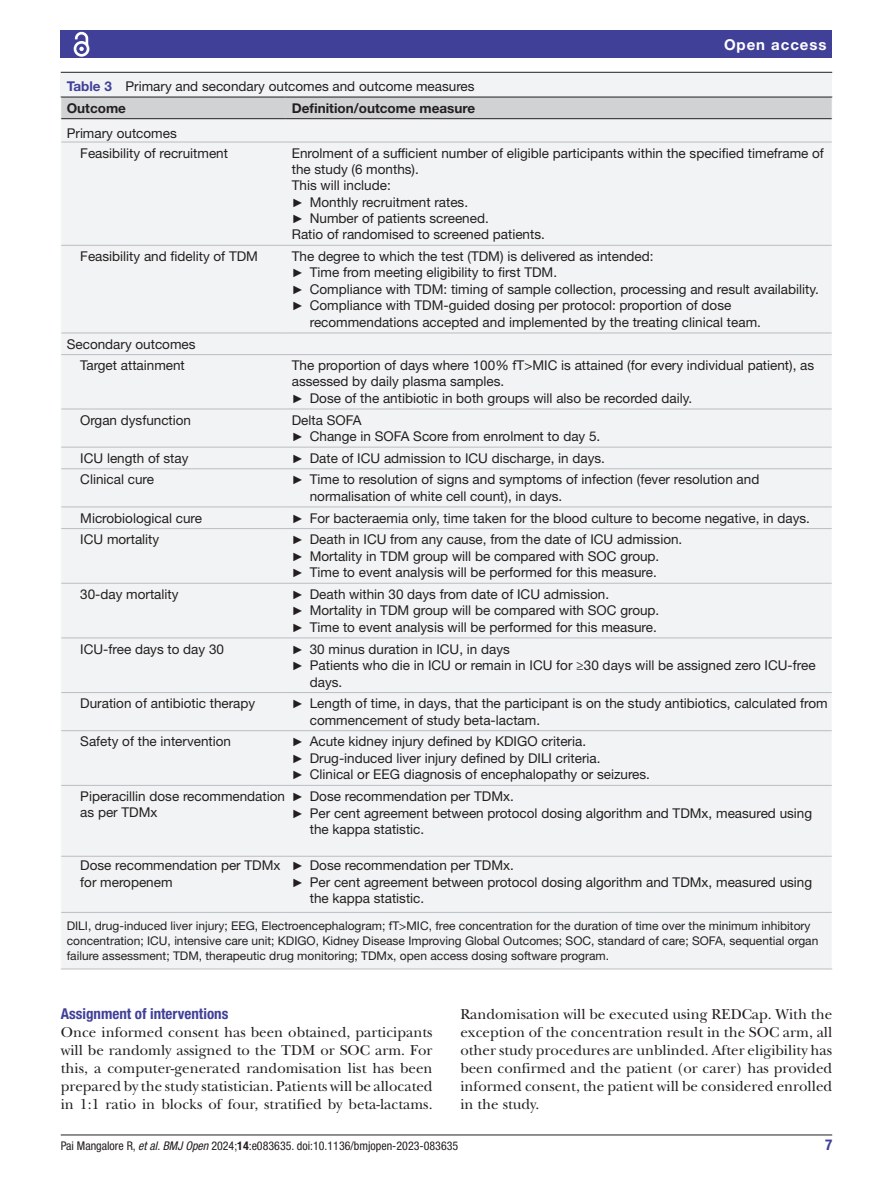
<style>
.page{position:relative;width:893px;height:1191px;background:#fff}
.page>*{position:absolute;margin:0;border:0;box-sizing:border-box;transform-origin:0 0}
.t1{font:15px/18.1px "New Baskerville";color:#231f20;text-align:justify}
.t2{font:700 condensed 15px "Helvetica Neue LT Std";color:#414099}
.t3{font:700 15px "Helvetica Neue LT Std";letter-spacing:.065em;color:#fff}
.t4{font:13.5px/16.5px "Helvetica Neue LT Std";color:#231f20}
.t5{font:700 13.5px "Helvetica Neue LT Std";color:#231f20}
.t6{font:12px/15px "Helvetica Neue LT Std";color:#231f20}
.t7{font:condensed 12px "Helvetica Neue LT Std";color:#231f20}
.s1{font-weight:700;color:#414099}
.s2{font-weight:700}
.s3{font-family:"Arial";font-size:12px}
.s4{font-style:italic}
</style>
<div class="page">
<hr style="left:61px;top:1134px;width:771px;height:1px;background:#231f20">
<div style="left:61px;top:31px;width:771px;height:27px;background:#414099"></div>
<svg style="left:73px;top:31px;width:17px;height:26px"></svg>
<div style="left:61px;top:73px;width:771px;height:896px;background:#f2f3f4"></div>
<hr style="left:61px;top:72px;width:771px;height:1px;background:#231f20">
<hr style="left:61px;top:142px;width:225px;height:1px;background:#bcbdc0">
<hr style="left:286px;top:142px;width:546px;height:1px;background:#bcbdc0">
<hr style="left:61px;top:245px;width:225px;height:1px;background:#bcbdc0">
<hr style="left:286px;top:245px;width:546px;height:1px;background:#bcbdc0">
<hr style="left:61px;top:333px;width:225px;height:1px;background:#bcbdc0">
<hr style="left:286px;top:333px;width:546px;height:1px;background:#bcbdc0">
<hr style="left:61px;top:354px;width:225px;height:1px;background:#bcbdc0">
<hr style="left:286px;top:354px;width:546px;height:1px;background:#bcbdc0">
<hr style="left:61px;top:409px;width:225px;height:1px;background:#bcbdc0">
<hr style="left:286px;top:409px;width:546px;height:1px;background:#bcbdc0">
<hr style="left:61px;top:447px;width:225px;height:1px;background:#bcbdc0">
<hr style="left:286px;top:447px;width:546px;height:1px;background:#bcbdc0">
<hr style="left:61px;top:468px;width:225px;height:1px;background:#bcbdc0">
<hr style="left:286px;top:468px;width:546px;height:1px;background:#bcbdc0">
<hr style="left:61px;top:506px;width:225px;height:1px;background:#bcbdc0">
<hr style="left:286px;top:506px;width:546px;height:1px;background:#bcbdc0">
<hr style="left:61px;top:528px;width:225px;height:1px;background:#bcbdc0">
<hr style="left:286px;top:528px;width:546px;height:1px;background:#bcbdc0">
<hr style="left:61px;top:583px;width:225px;height:1px;background:#bcbdc0">
<hr style="left:286px;top:583px;width:546px;height:1px;background:#bcbdc0">
<hr style="left:61px;top:637px;width:225px;height:1px;background:#bcbdc0">
<hr style="left:286px;top:637px;width:546px;height:1px;background:#bcbdc0">
<hr style="left:61px;top:692px;width:225px;height:1px;background:#bcbdc0">
<hr style="left:286px;top:692px;width:546px;height:1px;background:#bcbdc0">
<hr style="left:61px;top:730px;width:225px;height:1px;background:#bcbdc0">
<hr style="left:286px;top:730px;width:546px;height:1px;background:#bcbdc0">
<hr style="left:61px;top:785px;width:225px;height:1px;background:#bcbdc0">
<hr style="left:286px;top:785px;width:546px;height:1px;background:#bcbdc0">
<hr style="left:61px;top:856px;width:225px;height:1px;background:#bcbdc0">
<hr style="left:286px;top:856px;width:546px;height:1px;background:#bcbdc0">
<hr style="left:286px;top:912px;width:546px;height:1px;background:#bcbdc0">
<hr style="left:61px;top:912px;width:225px;height:1px;background:#bcbdc0">
<hr style="left:61px;top:968px;width:225px;height:1px;background:#bcbdc0">
<hr style="left:286px;top:968px;width:546px;height:1px;background:#bcbdc0">
<svg style="left:60px;top:97px;width:773px;height:45px"></svg>
<p class="t4" style="left:67px;top:75px;width:409px;line-height:22px"><span class="s1">Table 3</span> Primary and secondary outcomes and outcome measures<br><span class="s2">Outcome</span></p>
<p class="t5" style="left:292px;top:99px;width:185px">Definition/outcome measure</p>
<p class="t3" style="left:724px;top:35px;width:104px">Open access</p>
<p class="t4" style="left:80px;top:122px;width:149px;line-height:20.1px;text-indent:-14px">Primary outcomes<br>Feasibility of recruitment</p>
<p class="t4" style="left:292px;top:144px;width:534px">Enrolment of a sufficient number of eligible participants within the specified timeframe of the study (6 months).<br>This will include:<br><span class="s3">►</span> Monthly recruitment rates.<br><span class="s3">►</span> Number of patients screened.<br>Ratio of randomised to screened patients.</p>
<p class="t4" style="left:80px;top:248px;width:179px">Feasibility and fidelity of TDM</p>
<p class="t4" style="left:292px;top:248px;width:363px">The degree to which the test (TDM) is delivered as intended:</p>
<p class="t4" style="left:292px;top:264px;width:267px"><span class="s3">►</span> Time from meeting eligibility to first TDM.</p>
<p class="t4" style="left:292px;top:281px;width:529px"><span class="s3">►</span> Compliance with TDM: timing of sample collection, processing and result availability.</p>
<p class="t4" style="left:292px;top:297px;width:441px"><span class="s3">►</span> Compliance with TDM-guided dosing per protocol: proportion of dose</p>
<p class="t4" style="left:310px;top:314px;width:453px">recommendations accepted and implemented by the treating clinical team.</p>
<p class="t4" style="left:67px;top:333px;width:130px;line-height:21.6px;text-align:center">Secondary outcomes<br>Target attainment</p>
<p class="t4" style="left:292px;top:357px;width:524px">The proportion of days where 100% fT&gt;MIC is attained (for every individual patient), as assessed by daily plasma samples.<br><span class="s3">►</span> Dose of the antibiotic in both groups will also be recorded daily.</p>
<p class="t4" style="left:80px;top:411px;width:112px">Organ dysfunction</p>
<p class="t4" style="left:292px;top:411px;width:310px">Delta SOFA<br><span class="s3">►</span> Change in SOFA Score from enrolment to day 5.</p>
<p class="t4" style="left:80px;top:449px;width:110px">ICU length of stay</p>
<p class="t4" style="left:292px;top:449px;width:315px"><span class="s3">►</span> Date of ICU admission to ICU discharge, in days.</p>
<p class="t4" style="left:80px;top:471px;width:75px">Clinical cure</p>
<p class="t4" style="left:310px;top:471px;width:451px;text-indent:-18px"><span class="s3">►</span> Time to resolution of signs and symptoms of infection (fever resolution and normalisation of white cell count), in days.</p>
<p class="t4" style="left:80px;top:509px;width:123px">Microbiological cure</p>
<p class="t4" style="left:292px;top:509px;width:520px"><span class="s3">►</span> For bacteraemia only, time taken for the blood culture to become negative, in days.</p>
<p class="t4" style="left:80px;top:531px;width:81px">ICU mortality</p>
<p class="t4" style="left:292px;top:531px;width:392px"><span class="s3">►</span> Death in ICU from any cause, from the date of ICU admission. <span class="s3">►</span> Mortality in TDM group will be compared with SOC group.<br><span class="s3">►</span> Time to event analysis will be performed for this measure.</p>
<p class="t4" style="left:80px;top:585px;width:100px">30-day mortality</p>
<p class="t4" style="left:292px;top:585px;width:369px"><span class="s3">►</span> Death within 30 days from date of ICU admission.<br><span class="s3">►</span> Mortality in TDM group will be compared with SOC group. <span class="s3">►</span> Time to event analysis will be performed for this measure.</p>
<p class="t4" style="left:80px;top:640px;width:145px">ICU-free days to day 30</p>
<p class="t4" style="left:292px;top:640px;width:220px"><span class="s3">►</span> 30 minus duration in ICU, in days</p>
<p class="t4" style="left:292px;top:657px;width:525px"><span class="s3">►</span> Patients who die in ICU or remain in ICU for ≥30 days will be assigned zero ICU-free</p>
<p class="t4" style="left:310px;top:673px;width:34px">days.</p>
<p class="t4" style="left:80px;top:695px;width:177px">Duration of antibiotic therapy</p>
<p class="t4" style="left:310px;top:695px;width:519px;text-indent:-18px"><span class="s3">►</span> Length of time, in days, that the participant is on the study antibiotics, calculated from commencement of study beta-lactam.</p>
<p class="t4" style="left:80px;top:733px;width:152px">Safety of the intervention</p>
<p class="t4" style="left:292px;top:733px;width:360px"><span class="s3">►</span> Acute kidney injury defined by KDIGO criteria.<br><span class="s3">►</span> Drug-induced liver injury defined by DILI criteria.<br><span class="s3">►</span> Clinical or EEG diagnosis of encephalopathy or seizures.</p>
<p class="t4" style="left:80px;top:788px;width:206px">Piperacillin dose recommendation as per TDMx</p>
<p class="t4" style="left:292px;top:787px;width:224px"><span class="s3">►</span> Dose recommendation per TDMx.</p>
<p class="t4" style="left:292px;top:804px;width:522px"><span class="s3">►</span> Per cent agreement between protocol dosing algorithm and TDMx, measured using</p>
<p class="t4" style="left:310px;top:820px;width:116px">the kappa statistic.</p>
<p class="t4" style="left:80px;top:857px;width:202px">Dose recommendation per TDMx for meropenem</p>
<p class="t4" style="left:292px;top:857px;width:224px"><span class="s3">►</span> Dose recommendation per TDMx.</p>
<p class="t4" style="left:292px;top:873px;width:522px"><span class="s3">►</span> Per cent agreement between protocol dosing algorithm and TDMx, measured using</p>
<p class="t4" style="left:310px;top:890px;width:116px">the kappa statistic.</p>
<p class="t6" style="left:67px;top:918px;width:753px">DILI, drug-induced liver injury; EEG, Electroencephalogram; fT&gt;MIC, free concentration for the duration of time over the minimum inhibitory concentration; ICU, intensive care unit; KDIGO, Kidney Disease Improving Global Outcomes; SOC, standard of care; SOFA, sequential organ failure assessment; TDM, therapeutic drug monitoring; TDMx, open access dosing software program.</p>
<p class="t2" style="left:61px;top:1005px;width:169px">Assignment of interventions</p>
<p class="t1" style="left:61px;top:1023px;width:373px">Once informed consent has been obtained, participants will be randomly assigned to the TDM or SOC arm. For this, a computer-generated randomisation list has been prepared by the study statistician. Patients will be allocated in 1:1 ratio in blocks of four, stratified by beta-lactams.</p>
<p class="t1" style="left:460px;top:1005px;width:373px">Randomisation will be executed using REDCap. With the exception of the concentration result in the SOC arm, all other study procedures are unblinded. After eligibility has been confirmed and the patient (or carer) has provided informed consent, the patient will be considered enrolled in the study.</p>
<p class="t7" style="left:61px;top:1138px;width:399px">Pai Mangalore R, <span class="s4">et al</span>. <span class="s4">BMJ Open</span> 2024;<span class="s2">14</span>:e083635. doi:10.1136/bmjopen-2023-083635</p>
<p class="t2" style="left:825px;top:1135px;width:9px">7</p>
</div>
